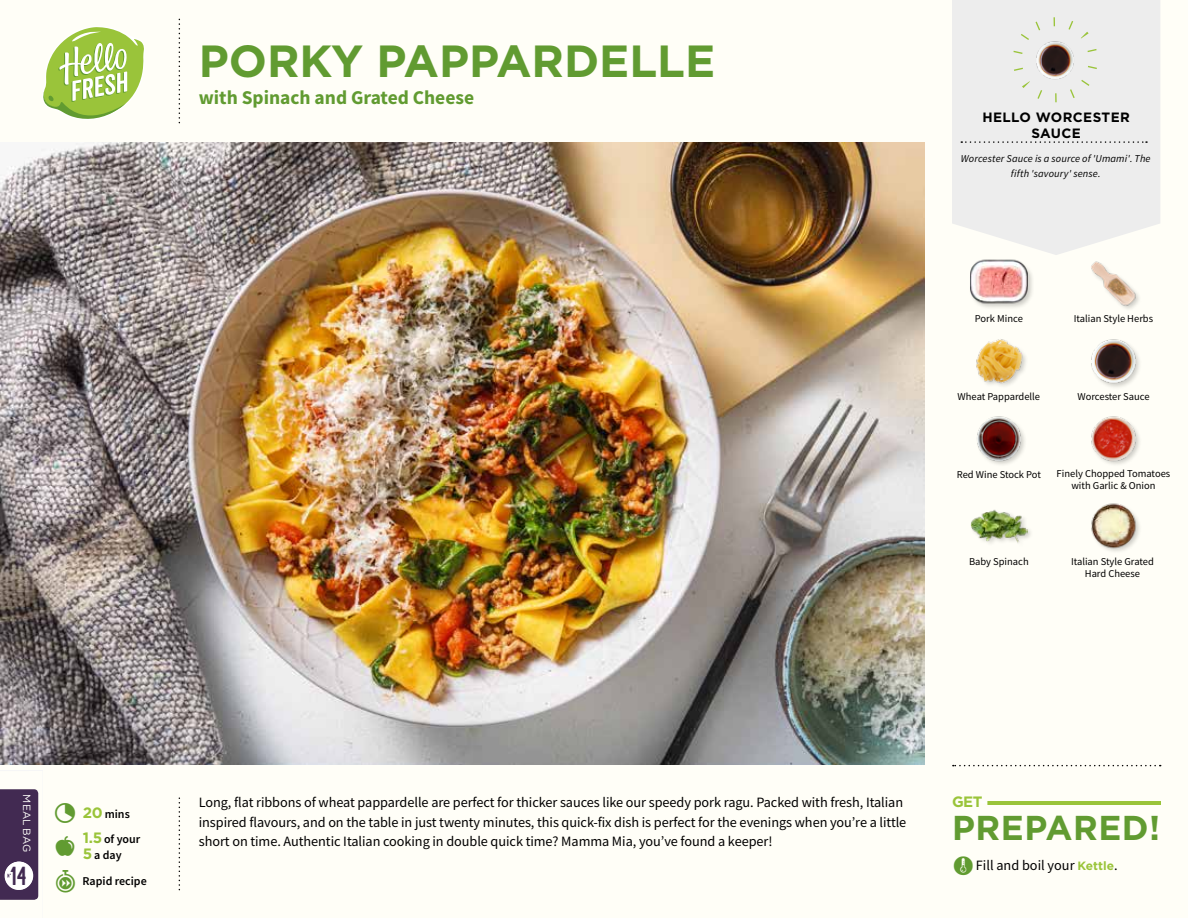
<style>
.page{position:relative;width:1188px;height:918px;background:#fffef7}
.page>*{position:absolute;margin:0;border:0;box-sizing:border-box;transform-origin:0 0}
.t1{font:700 45px "Gotham";color:#619b31}
.t2{font:700 34.5px "Gotham";letter-spacing:.015em;color:#619b31}
.t3{font:26.1px "Kapra";color:#422a52}
.t4{font:700 19.5px "Source Sans Pro";color:#619b31}
.t5{font:700 15px "Gotham";color:#9ac43a}
.t6{font:14.25px/19.5px "Source Sans Pro";letter-spacing:-.005em;color:#000}
.t7{font:700 13.5px/16.2px "Gotham";letter-spacing:.03em;color:#000;text-align:center}
.t8{font:600 12px/15.8px "Source Sans Pro";color:#000}
.t9{font:10.5px/12px "Source Sans Pro";color:#000;text-align:center}
.t10{font:italic 10.5px/14.7px "Source Sans Pro";letter-spacing:.01em;color:#000;text-align:center}
.t11{font:10.5px "Gotham";letter-spacing:-.005em;color:#fffefb}
.s1{color:#619b31}
.s2{font-family:"Gotham";font-weight:700;font-size:15px;color:#9ac43a}
.s3{color:#fff}
.s4{font-family:"Gotham";font-weight:700;font-size:12px;color:#9ac43a}
</style>
<div class="page">
<svg style="left:43px;top:27px;width:101px;height:92px"></svg>
<svg style="left:0;top:789px;width:39px;height:111px;background:#624e6f"></svg>
<img style="left:0;top:142px;width:925px;height:623px">
<img style="left:1091px;top:339px;width:49px;height:48px">
<img style="left:1091px;top:416px;width:49px;height:49px">
<img style="left:976px;top:339px;width:50px;height:47px">
<img style="left:977px;top:416px;width:48px;height:49px">
<img style="left:1091px;top:261px;width:48px;height:48px">
<img style="left:1091px;top:503px;width:49px;height:49px">
<div style="left:969px;top:260px;width:65px;height:50px;background:#000;opacity:.2"></div>
<img style="left:970px;top:259px;width:57px;height:51px">
<div style="left:970px;top:509px;width:64px;height:40px;background:#000;opacity:.2"></div>
<img style="left:970px;top:509px;width:58px;height:40px">
<div style="left:952px;top:0;width:208px;height:255px;background:#ededed"></div>
<svg style="left:961px;top:141px;width:186px;height:2px"></svg>
<img style="left:1031px;top:35px;width:49px;height:49px">
<div style="left:1013px;top:17px;width:85px;height:85px;border:9px dashed #9ac43a;border-radius:50%"></div>
<hr style="left:952px;top:801px;width:208px;height:4px;background:#9ac43a">
<div style="left:952px;top:797px;width:35px;height:11px;background:#fffef7"></div>
<svg style="left:953px;top:765px;width:208px;height:1px"></svg>
<h1 class="t1" style="left:199px;top:32px;width:518px">PORKY PAPPARDELLE</h1>
<h3 class="t4" style="left:199px;top:84px;width:277px">with Spinach and Grated Cheese</h3>
<p class="t7" style="left:982px;top:109px;width:149px">HELLO WORCESTER<br>SAUCE</p>
<p class="t10" style="left:961px;top:151px;width:191px">Worcester Sauce is a source of 'Umami'. The fifth 'savoury' sense.</p>
<p class="t9" style="left:975px;top:313px;width:50px">Pork Mince</p>
<p class="t9" style="left:1074px;top:312px;width:81px">Italian Style Herbs</p>
<p class="t9" style="left:958px;top:390px;width:84px">Wheat Pappardelle</p>
<p class="t9" style="left:1077px;top:390px;width:74px">Worcester Sauce</p>
<p class="t9" style="left:957px;top:468px;width:86px">Red Wine Stock Pot</p>
<p class="t9" style="left:1057px;top:468px;width:115px">Finely Chopped Tomatoes with Garlic &amp; Onion</p>
<p class="t9" style="left:969px;top:555px;width:61px">Baby Spinach</p>
<p class="t9" style="left:1071px;top:555px;width:84px">Italian Style Grated<br>Hard Cheese</p>
<p class="t11" style="left:33px;top:794px;width:59px;rotate:90deg">MEAL BAG</p>
<h3 class="t3" style="left:11px;top:861px;width:17px">14</h3>
<p class="t8" style="left:53px;top:806px;width:78px"><span class="s1">✔</span> <span class="s2">20</span> mins</p>
<p class="t8" style="left:83px;top:831px;width:59px"><span class="s2">1.5</span> of your<br><span class="s2">5</span> a day</p>
<p class="t8" style="left:83px;top:873px;width:66px">Rapid recipe</p>
<p class="t6" style="left:199px;top:793px;width:709px">Long, flat ribbons of wheat pappardelle are perfect for thicker sauces like our speedy pork ragu. Packed with fresh, Italian inspired flavours, and on the table in just twenty minutes, this quick-fix dish is perfect for the evenings when you’re a little short on time. Authentic Italian cooking in double quick time? Mamma Mia, you’ve found a keeper!</p>
<p class="t5" style="left:952px;top:792px;width:36px">GET<span class="s3">-</span></p>
<h2 class="t2" style="left:952px;top:805px;width:210px">PREPARED!</h2>
<p class="t6" style="left:976px;top:855px;width:143px">Fill and boil your <span class="s4">Kettle</span>.</p>
</div>
